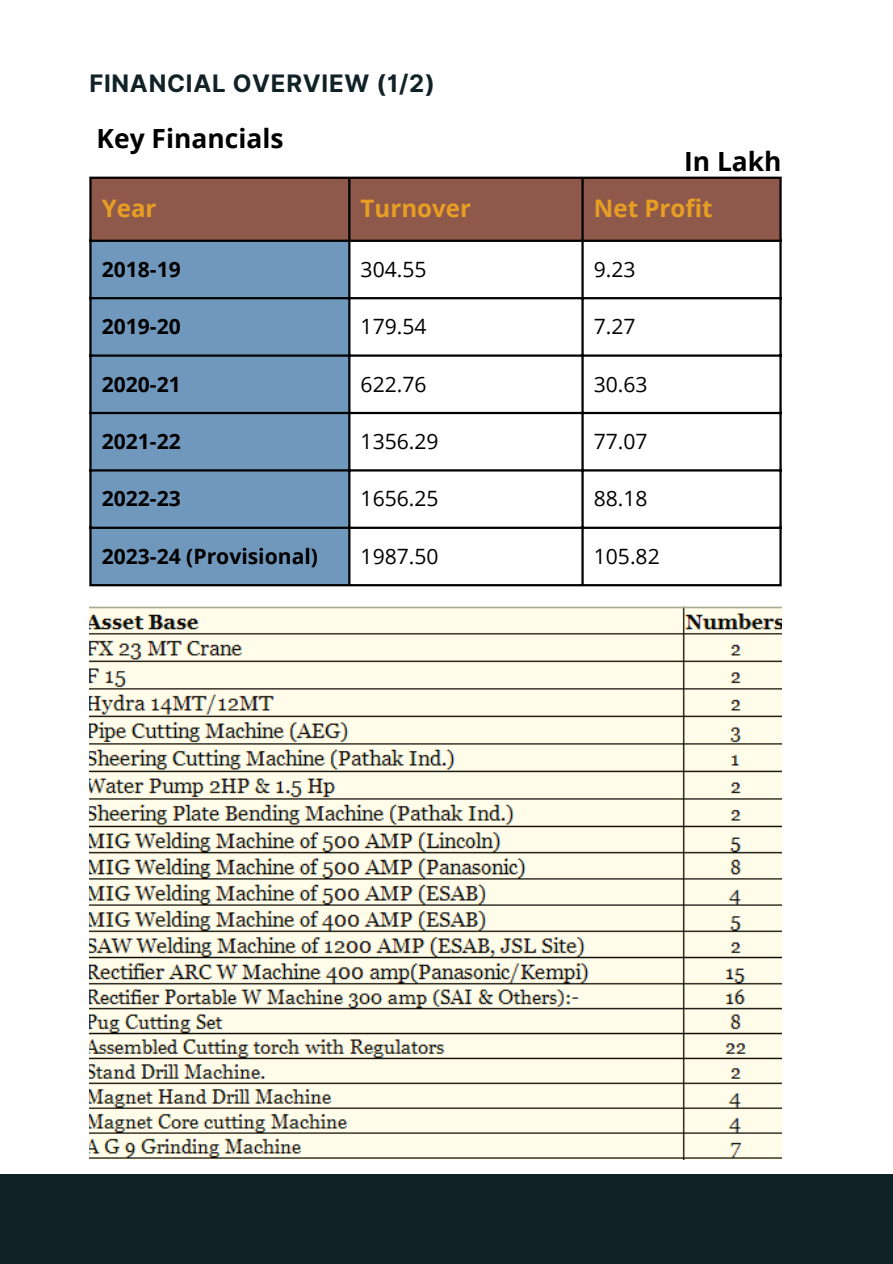
<style>
.page{position:relative;width:893px;height:1264px;background:#fff}
.page>*{position:absolute;margin:0;border:0;box-sizing:border-box;transform-origin:0 0}
.t1{font:700 26.4px "Open Sans";color:#000}
.t2{font:700 24.15px "Open Sans";color:#e89e23}
.t3{font:700 24px "Inter";letter-spacing:.03em;color:#102226}
.t4{font:21.15px "Open Sans";color:#000}
.t5{font:700 21.15px "Open Sans";color:#000}
</style>
<div class="page">
<div style="left:0;top:1174px;width:892px;height:89px;background:#102226"></div>
<div style="left:92px;top:179px;width:687px;height:61px;background:#8e594a"></div>
<div style="left:92px;top:242px;width:256px;height:342px;background:#7097bc"></div>
<hr style="left:89px;top:179px;width:3px;height:405px;background:#000">
<hr style="left:348px;top:179px;width:2px;height:405px;background:#000">
<hr style="left:581px;top:179px;width:2px;height:405px;background:#000">
<hr style="left:779px;top:179px;width:2px;height:405px;background:#000">
<hr style="left:89px;top:177px;width:692px;height:2px;background:#000">
<hr style="left:89px;top:240px;width:692px;height:2px;background:#000">
<hr style="left:89px;top:297px;width:692px;height:2px;background:#000">
<hr style="left:89px;top:354px;width:692px;height:3px;background:#000">
<hr style="left:89px;top:412px;width:692px;height:2px;background:#000">
<hr style="left:89px;top:469px;width:692px;height:2px;background:#000">
<hr style="left:89px;top:526px;width:692px;height:3px;background:#000">
<hr style="left:89px;top:584px;width:692px;height:2px;background:#000">
<img style="left:89px;top:606px;width:692px;height:553px">
<p class="t3" style="left:89px;top:69px;width:347px">FINANCIAL OVERVIEW (1/2)</p>
<p class="t1" style="left:97px;top:119px;width:188px">Key Financials</p>
<p class="t1" style="left:684px;top:143px;width:99px">In Lakh</p>
<p class="t2" style="left:102px;top:191px;width:56px">Year</p>
<p class="t2" style="left:360px;top:191px;width:112px">Turnover</p>
<p class="t2" style="left:593px;top:191px;width:120px">Net Profit</p>
<p class="t5" style="left:102px;top:254px;width:81px">2018-19</p>
<p class="t4" style="left:360px;top:254px;width:67px">304.55</p>
<p class="t4" style="left:593px;top:254px;width:43px">9.23</p>
<p class="t5" style="left:102px;top:311px;width:81px">2019-20</p>
<p class="t4" style="left:360px;top:311px;width:67px">179.54</p>
<p class="t4" style="left:593px;top:311px;width:43px">7.27</p>
<p class="t5" style="left:102px;top:369px;width:81px">2020-21</p>
<p class="t4" style="left:360px;top:369px;width:67px">622.76</p>
<p class="t4" style="left:593px;top:369px;width:55px">30.63</p>
<p class="t5" style="left:102px;top:426px;width:81px">2021-22</p>
<p class="t4" style="left:360px;top:426px;width:79px">1356.29</p>
<p class="t4" style="left:593px;top:426px;width:55px">77.07</p>
<p class="t5" style="left:102px;top:484px;width:81px">2022-23</p>
<p class="t4" style="left:360px;top:484px;width:79px">1656.25</p>
<p class="t4" style="left:593px;top:484px;width:55px">88.18</p>
<p class="t5" style="left:102px;top:541px;width:218px">2023-24 (Provisional)</p>
<p class="t4" style="left:360px;top:541px;width:79px">1987.50</p>
<p class="t4" style="left:593px;top:541px;width:67px">105.82</p>
</div>
